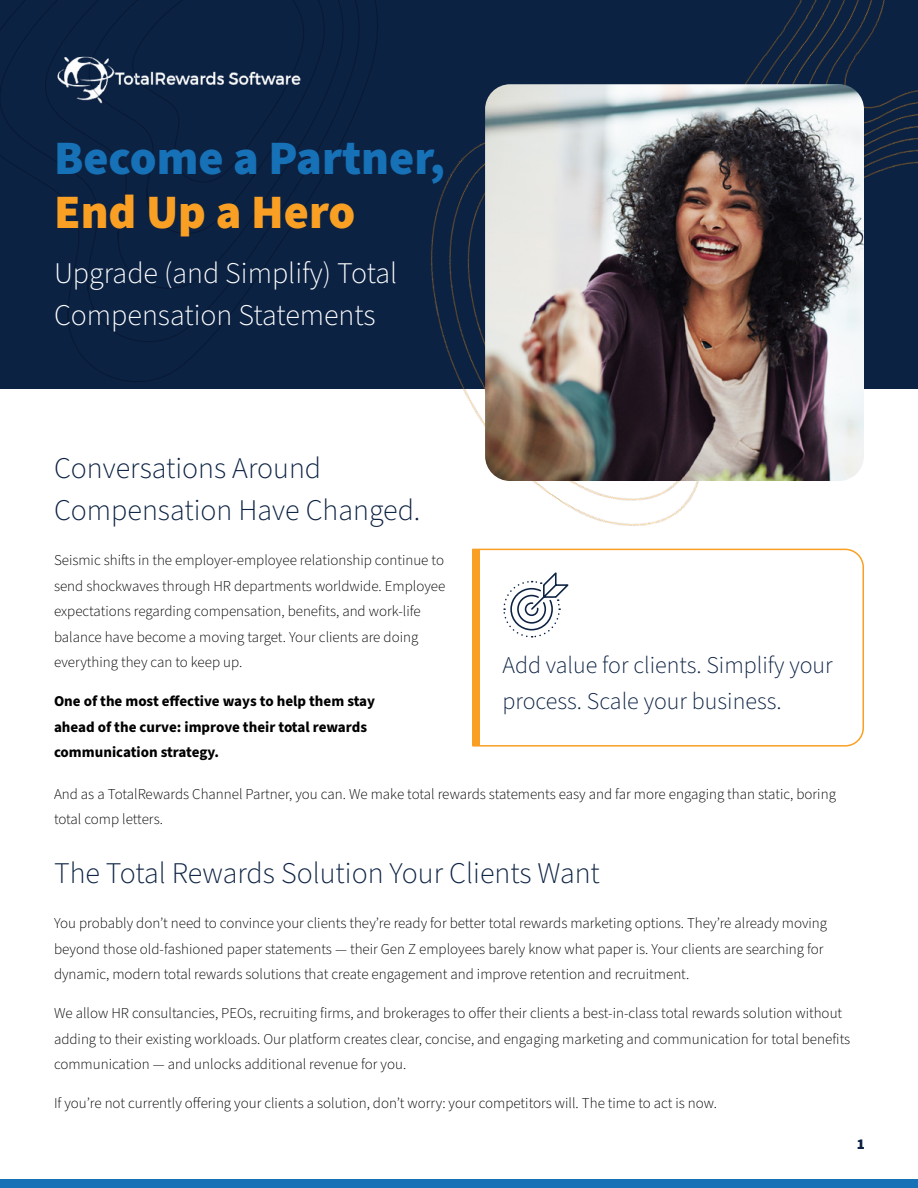
<style>
.page{position:relative;width:918px;height:1188px;background:#fff}
.page>*{position:absolute;margin:0;border:0;box-sizing:border-box;transform-origin:0 0}
.t1{font:900 48px "Source Sans Pro";color:#1771b7}
.t2{font:900 48px "Source Sans Pro";color:#f9a024}
.t3{font:300 30px/42px "Source Sans Pro";color:#0c2243}
.t4{font:300 30px/42px "Source Sans Pro";color:#fff}
.t5{font:300 24px/36px "Source Sans Pro";color:#0c2243}
.t6{font:300 15px/25.5px "Source Sans Pro";color:#000}
.t7{font:700 15px/25.5px "Source Sans Pro";color:#000}
.t8{font:900 15px "Source Sans Pro";color:#0c2243}
</style>
<div class="page">
<div style="left:0;top:1179px;width:918px;height:9px;background:#1771b7"></div>
<img style="left:392px;top:0;width:526px;height:526px">
<img style="left:485px;top:84px;width:379px;height:397px">
<div style="left:0;top:0;width:392px;height:389px;background:#0c2243"></div>
<svg style="left:472px;top:548px;width:392px;height:199px"></svg>
<div style="left:472px;top:549px;width:8px;height:197px;background:#f9a024"></div>
<svg style="left:502px;top:569px;width:67px;height:69px"></svg>
<h1 class="t1" style="left:54px;top:124px;width:393px">Become a Partner,</h1>
<h1 class="t2" style="left:54px;top:178px;width:303px">End Up a Hero</h1>
<h2 class="t4" style="left:54px;top:253px;width:345px">Upgrade (and Simplify) Total<br>Compensation Statements</h2>
<h2 class="t3" style="left:54px;top:448px;width:368px">Conversations Around<br>Compensation Have Changed.</h2>
<p class="t6" style="left:54px;top:548px;width:393px">Seismic shifts in the employer-employee relationship continue to send shockwaves through HR departments worldwide. Employee expectations regarding compensation, benefits, and work-life balance have become a moving target. Your clients are doing everything they can to keep up.</p>
<p class="t7" style="left:54px;top:689px;width:323px">One of the most effective ways to help them stay ahead of the curve: improve their total rewards communication strategy.</p>
<h3 class="t5" style="left:502px;top:648px;width:332px">Add value for clients. Simplify your process. Scale your business.</h3>
<p class="t6" style="left:54px;top:781px;width:783px">And as a TotalRewards Channel Partner, you can. We make total rewards statements easy and far more engaging than static, boring total comp letters.</p>
<h2 class="t3" style="left:54px;top:853px;width:547px">The Total Rewards Solution Your Clients Want</h2>
<p class="t6" style="left:54px;top:911px;width:775px">You probably don’t need to convince your clients they’re ready for better total rewards marketing options. They’re already moving beyond those old-fashioned paper statements — their Gen Z employees barely know what paper is. Your clients are searching for dynamic, modern total rewards solutions that create engagement and improve retention and recruitment.</p>
<p class="t6" style="left:54px;top:1001px;width:798px">We allow HR consultancies, PEOs, recruiting firms, and brokerages to offer their clients a best-in-class total rewards solution without adding to their existing workloads. Our platform creates clear, concise, and engaging marketing and communication for total benefits communication — and unlocks additional revenue for you.</p>
<p class="t6" style="left:54px;top:1091px;width:665px">If you’re not currently offering your clients a solution, don’t worry: your competitors will. The time to act is now.</p>
<p class="t8" style="left:857px;top:1134px;width:10px">1</p>
</div>
